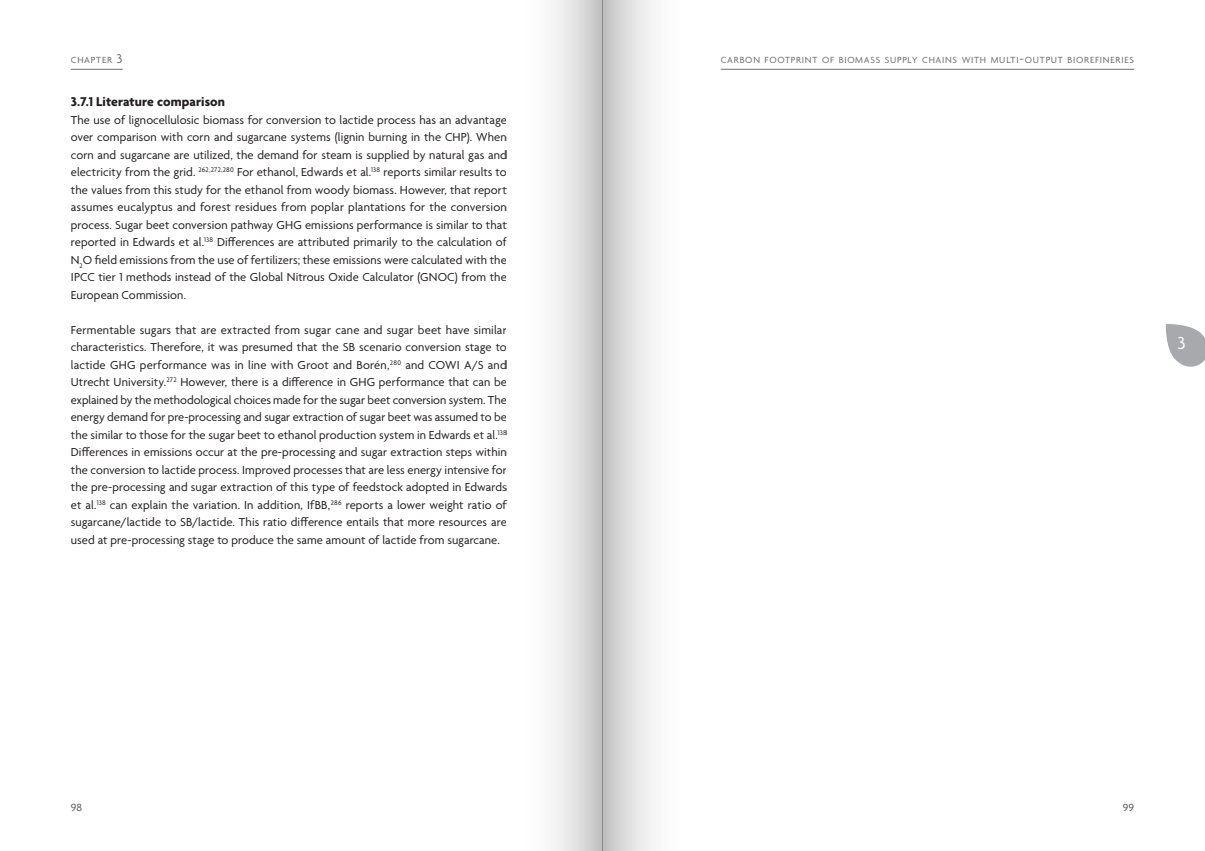
<style>
.page{position:relative;width:1205px;height:851px;background:#fff}
.page>*{position:absolute;margin:0;border:0;box-sizing:border-box;transform-origin:0 0}
.t1{font:18.75px "Agenda";color:#fff}
.Kop_2{font:700 13.75px "Agenda";letter-spacing:.005em;color:#231f20}
.Alinea___afstand{font:12.5px/17.5px "Agenda";letter-spacing:.005em;color:#231f20;text-align:justify}
.t2{font:11.25px "Agenda";color:#57585a}
.t3{font:9.62px "Agenda";letter-spacing:.075em;color:#6c6d70}
.s1{font-size:13.75px}
</style>
<div class="page">
<hr style="left:71px;top:69px;width:52px;height:1px;background:#6c6d70">
<hr style="left:721px;top:69px;width:413px;height:1px;background:#6c6d70">
<svg style="left:1165px;top:324px;width:40px;height:43px"></svg>
<div style="left:602px;top:0;width:96px;height:850px;background:linear-gradient(to right,#cccbcc,#fff)"></div>
<div style="left:507px;top:0;width:95px;height:850px;background:linear-gradient(to right,#fff,#cfcece)"></div>
<p class="t3" style="left:71px;top:55px;width:53px">CHAPTER <span class="s1">3</span></p>
<p class="t3" style="left:721px;top:55px;width:415px">CARBON FOOTPRINT OF BIOMASS SUPPLY CHAINS WITH MULTI<span class="s1">-</span>OUTPUT BIOREFINERIES</p>
<p class="Kop_2" style="left:71px;top:94px;width:156px">3.7.1 Literature comparison</p>
<p class="Alinea___afstand" style="left:71px;top:112px;width:437px">The use of lignocellulosic biomass for conversion to lactide process has an advantage over comparison with corn and sugarcane systems (lignin burning in the CHP). When corn and sugarcane are utilized, the demand for steam is supplied by natural gas and electricity from the grid. <sup>262,272,280</sup> For ethanol, Edwards et al.<sup>138</sup> reports similar results to the values from this study for the ethanol from woody biomass. However, that report assumes eucalyptus and forest residues from poplar plantations for the conversion process. Sugar beet conversion pathway GHG emissions performance is similar to that reported in Edwards et al.<sup>138</sup> Differences are attributed primarily to the calculation of N<sub>2</sub>O field emissions from the use of fertilizers; these emissions were calculated with the IPCC tier 1 methods instead of the Global Nitrous Oxide Calculator (GNOC) from the European Commission.</p>
<p class="Alinea___afstand" style="left:71px;top:322px;width:437px">Fermentable sugars that are extracted from sugar cane and sugar beet have similar characteristics. Therefore, it was presumed that the SB scenario conversion stage to lactide GHG performance was in line with Groot and Borén,<sup>280</sup> and COWI A/S and Utrecht University.<sup>272</sup> However, there is a difference in GHG performance that can be explained by the methodological choices made for the sugar beet conversion system. The energy demand for pre-processing and sugar extraction of sugar beet was assumed to be the similar to those for the sugar beet to ethanol production system in Edwards et al.<sup>138<br></sup>Differences in emissions occur at the pre-processing and sugar extraction steps within the conversion to lactide process. Improved processes that are less energy intensive for the pre-processing and sugar extraction of this type of feedstock adopted in Edwards et al.<sup>138</sup> can explain the variation. In addition, IfBB,<sup>286</sup> reports a lower weight ratio of sugarcane/lactide to SB/lactide. This ratio difference entails that more resources are used at pre-processing stage to produce the same amount of lactide from sugarcane.</p>
<h1 class="t1" style="left:1177px;top:333px;width:10px">3</h1>
<p class="t2" style="left:71px;top:800px;width:13px">98</p>
<p class="t2" style="left:1123px;top:800px;width:13px">99</p>
</div>
